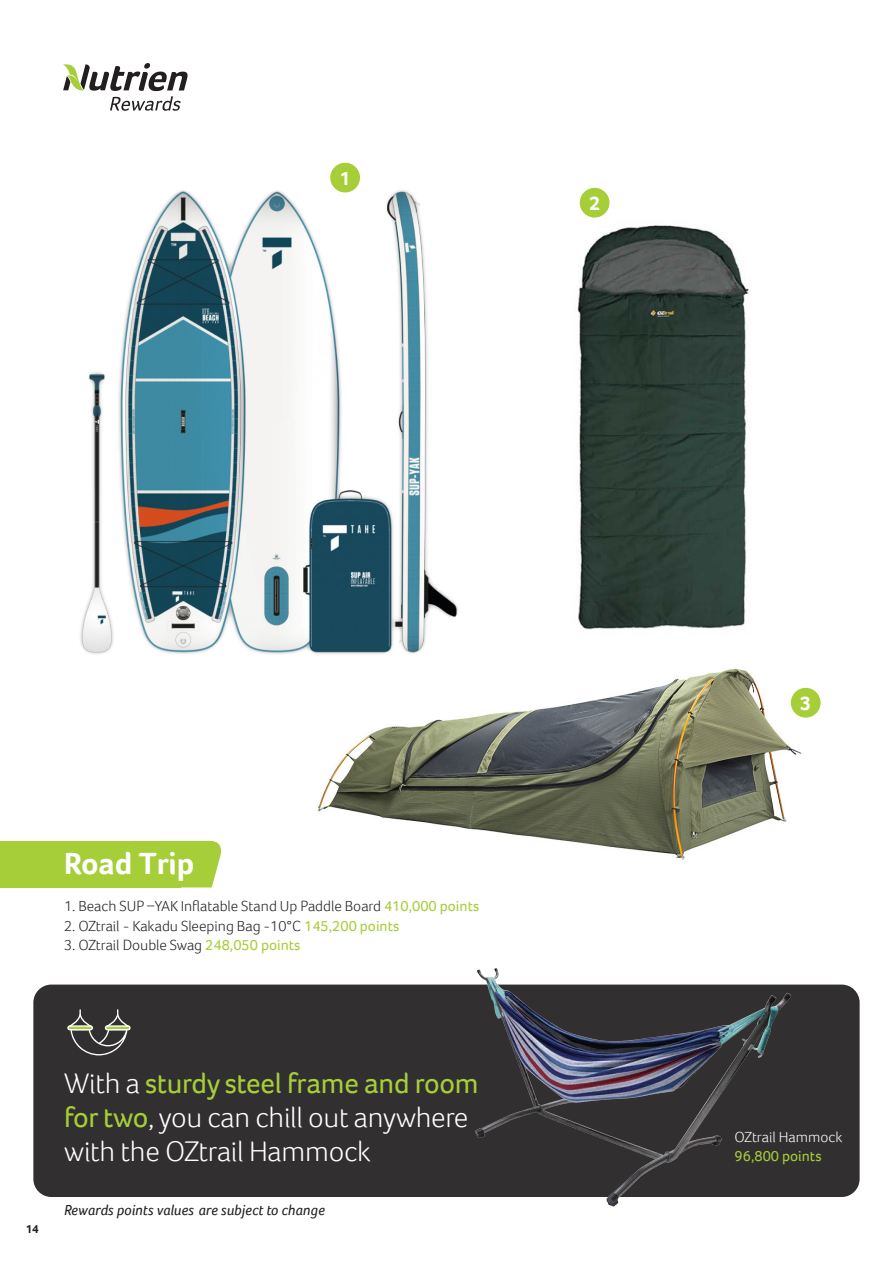
<style>
.page{position:relative;width:893px;height:1263px;background:#fff}
.page>*{position:absolute;margin:0;border:0;box-sizing:border-box;transform-origin:0 0}
.t1{font:700 31.5px "Foco";color:#fff}
.t2{font:300 29.1px/34px "Foco";letter-spacing:-.01em;color:#fff}
.t3{font:700 19.95px "Foco";color:#fff}
.t4{font:300 15px "Foco";color:#231f20}
.t5{font:italic 15px "Foco";color:#231f20}
.t6{font:300 15px/19.5px "Foco";color:#fff}
.t7{font:700 12px "Foco";color:#231f20}
.s1{font-weight:400;color:#a6ce39}
</style>
<div class="page">
<svg style="left:63px;top:63px;width:125px;height:48px"></svg>
<img style="left:317px;top:668px;width:502px;height:192px">
<img style="left:577px;top:210px;width:172px;height:420px">
<img style="left:80px;top:188px;width:378px;height:466px">
<div style="left:0;top:841px;width:180px;height:46px;background:#a6ce39"></div>
<svg style="left:180px;top:841px;width:41px;height:46px;background:#aed24b"></svg>
<div style="left:580px;top:188px;width:29px;height:30px;background:#a6ce39;border-radius:50%"></div>
<div style="left:330px;top:163px;width:30px;height:29px;background:#a6ce39;border-radius:50%"></div>
<div style="left:791px;top:688px;width:30px;height:30px;background:#a6ce39;border-radius:50%"></div>
<div style="left:33px;top:984px;width:827px;height:213px;background:#312f30;border-radius:18px"></div>
<img style="left:474px;top:968px;width:317px;height:239px">
<svg style="left:67px;top:1009px;width:64px;height:46px"></svg>
<p class="t3" style="left:340px;top:165px;width:12px">1</p>
<p class="t3" style="left:589px;top:190px;width:12px">2</p>
<p class="t1" style="left:64px;top:843px;width:132px">Road Trip</p>
<p class="t4" style="left:64px;top:896px;width:417px">1. Beach SUP –YAK Inflatable Stand Up Paddle Board <span class="s1">410,000 points</span></p>
<p class="t4" style="left:64px;top:916px;width:337px">2. OZtrail - Kakadu Sleeping Bag -10°C <span class="s1">145,200 points</span></p>
<p class="t4" style="left:64px;top:935px;width:238px">3. OZtrail Double Swag <span class="s1">248,050 points</span></p>
<p class="t7" style="left:26px;top:1220px;width:15px">14</p>
<p class="t2" style="left:64px;top:1066px;width:416px">With a <span class="s1">sturdy steel frame and room for two</span>, you can chill out anywhere with the OZtrail Hammock</p>
<p class="t5" style="left:64px;top:1200px;width:262px">Rewards points values are subject to change</p>
<p class="t3" style="left:800px;top:690px;width:12px">3</p>
<p class="t6" style="left:735px;top:1126px;width:109px">OZtrail Hammock<br><span class="s1">96,800 points</span></p>
</div>
